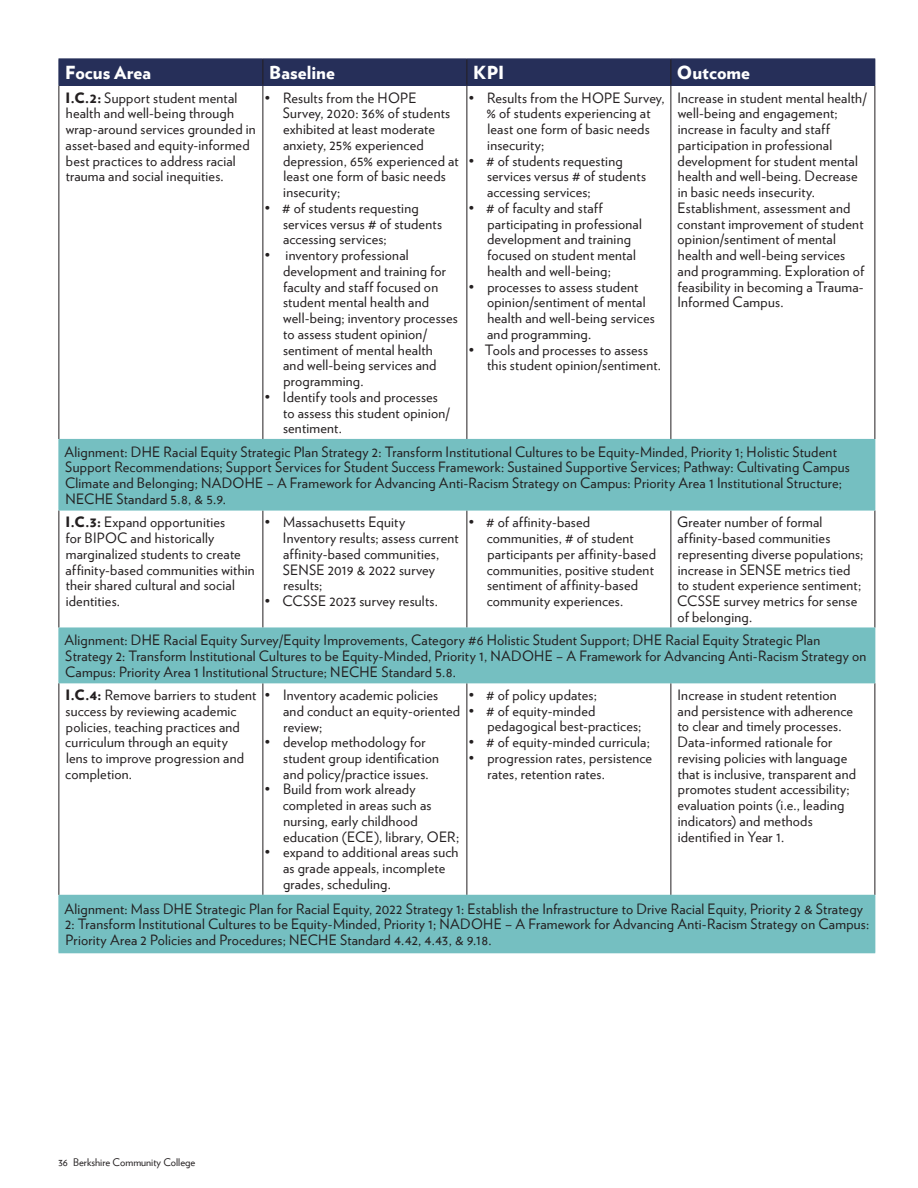
<style>
.page{position:relative;width:918px;height:1188px;background:#fff}
.page>*{position:absolute;margin:0;border:0;box-sizing:border-box;transform-origin:0 0}
.t1{font:900 18px "Verlag";letter-spacing:.005em;color:#fff}
.t2{font:14.25px/15.8px "Verlag";letter-spacing:.015em;color:#231f20}
.t3{font:10.5px "Verlag";color:#231f20}
.s1{font-weight:900}
</style>
<div class="page">
<div style="left:59px;top:439px;width:816px;height:71px;background:#75bfc1"></div>
<div style="left:59px;top:628px;width:816px;height:55px;background:#75bfc1"></div>
<div style="left:59px;top:895px;width:816px;height:58px;background:#75bfc1"></div>
<div style="left:59px;top:59px;width:204px;height:26px;background:#262f59"></div>
<div style="left:263px;top:59px;width:204px;height:26px;background:#262f59"></div>
<div style="left:467px;top:59px;width:204px;height:26px;background:#262f59"></div>
<div style="left:671px;top:59px;width:204px;height:26px;background:#262f59"></div>
<svg style="left:262px;top:59px;width:1px;height:26px"></svg>
<svg style="left:466px;top:59px;width:1px;height:26px"></svg>
<svg style="left:670px;top:59px;width:1px;height:26px"></svg>
<hr style="left:58px;top:58px;width:205px;height:1px;background:#262f59">
<svg style="left:58px;top:59px;width:1px;height:26px"></svg>
<hr style="left:263px;top:58px;width:204px;height:1px;background:#262f59">
<hr style="left:467px;top:58px;width:204px;height:1px;background:#262f59">
<hr style="left:671px;top:58px;width:204px;height:1px;background:#262f59">
<hr style="left:58px;top:85px;width:205px;height:1px;background:#262f59">
<hr style="left:263px;top:85px;width:204px;height:1px;background:#262f59">
<hr style="left:467px;top:85px;width:204px;height:1px;background:#262f59">
<hr style="left:671px;top:85px;width:204px;height:1px;background:#262f59">
<hr style="left:58px;top:86px;width:1px;height:353px;background:#231f20">
<hr style="left:262px;top:86px;width:1px;height:353px;background:#231f20">
<hr style="left:466px;top:86px;width:1px;height:353px;background:#231f20">
<hr style="left:670px;top:86px;width:1px;height:353px;background:#231f20">
<hr style="left:874px;top:86px;width:1px;height:353px;background:#231f20">
<hr style="left:58px;top:510px;width:1px;height:118px;background:#231f20">
<hr style="left:262px;top:510px;width:1px;height:118px;background:#231f20">
<hr style="left:466px;top:510px;width:1px;height:118px;background:#231f20">
<hr style="left:670px;top:510px;width:1px;height:118px;background:#231f20">
<hr style="left:874px;top:510px;width:1px;height:118px;background:#231f20">
<hr style="left:58px;top:683px;width:1px;height:212px;background:#231f20">
<hr style="left:262px;top:683px;width:1px;height:212px;background:#231f20">
<hr style="left:466px;top:683px;width:1px;height:212px;background:#231f20">
<hr style="left:670px;top:683px;width:1px;height:212px;background:#231f20">
<hr style="left:874px;top:683px;width:1px;height:212px;background:#231f20">
<hr style="left:58px;top:439px;width:205px;height:1px;background:#75bfc1">
<hr style="left:58px;top:440px;width:1px;height:70px;background:#75bfc1">
<hr style="left:58px;top:510px;width:205px;height:1px;background:#75bfc1">
<hr style="left:263px;top:510px;width:204px;height:1px;background:#75bfc1">
<hr style="left:467px;top:510px;width:204px;height:1px;background:#75bfc1">
<hr style="left:671px;top:510px;width:204px;height:1px;background:#75bfc1">
<hr style="left:58px;top:628px;width:1px;height:54px;background:#75bfc1">
<hr style="left:58px;top:682px;width:205px;height:1px;background:#75bfc1">
<hr style="left:58px;top:895px;width:205px;height:1px;background:#75bfc1">
<hr style="left:58px;top:896px;width:1px;height:56px;background:#75bfc1">
<hr style="left:58px;top:952px;width:205px;height:1px;background:#75bfc1">
<p class="t1" style="left:65px;top:58px;width:88px">Focus Area</p>
<p class="t1" style="left:269px;top:58px;width:67px">Baseline</p>
<p class="t1" style="left:473px;top:58px;width:33px">KPI</p>
<p class="t1" style="left:677px;top:58px;width:75px">Outcome</p>
<p class="t2" style="left:65px;top:89px;width:173px"><span class="s1">I.C.2:</span> Support student mental</p>
<p class="t2" style="left:265px;top:89px;width:153px">• Results from the HOPE</p>
<p class="t2" style="left:469px;top:89px;width:198px">• Results from the HOPE Survey,</p>
<p class="t2" style="left:677px;top:89px;width:191px">Increase in student mental health/</p>
<p class="t2" style="left:66px;top:105px;width:170px">health and well-being through</p>
<p class="t2" style="left:283px;top:105px;width:169px">Survey, 2020: 36% of students</p>
<p class="t2" style="left:486px;top:105px;width:166px">% of students experiencing at</p>
<p class="t2" style="left:678px;top:105px;width:161px">well-being and engagement;</p>
<p class="t2" style="left:66px;top:120px;width:192px">wrap-around services grounded in</p>
<p class="t2" style="left:283px;top:120px;width:153px">exhibited at least moderate</p>
<p class="t2" style="left:488px;top:120px;width:164px">least one form of basic needs</p>
<p class="t2" style="left:678px;top:120px;width:154px">increase in faculty and staff</p>
<p class="t2" style="left:66px;top:136px;width:186px">asset-based and equity-informed</p>
<p class="t2" style="left:283px;top:136px;width:142px">anxiety, 25% experienced</p>
<p class="t2" style="left:487px;top:136px;width:59px">insecurity;</p>
<p class="t2" style="left:678px;top:136px;width:156px">participation in professional</p>
<p class="t2" style="left:66px;top:152px;width:171px">best practices to address racial</p>
<p class="t2" style="left:283px;top:152px;width:177px">depression, 65% experienced at</p>
<p class="t2" style="left:469px;top:152px;width:156px">• # of students requesting</p>
<p class="t2" style="left:678px;top:152px;width:182px">development for student mental</p>
<p class="t2" style="left:66px;top:168px;width:160px">trauma and social inequities.</p>
<p class="t2" style="left:283px;top:168px;width:164px">least one form of basic needs insecurity;</p>
<p class="t2" style="left:283px;top:199px;width:160px;text-indent:-18px">• # of students requesting services versus # of students accessing services;</p>
<p class="t2" style="left:283px;top:246px;width:176px;text-indent:-18px">• inventory professional development and training for faculty and staff focused on student mental health and well-being; inventory processes to assess student opinion/ sentiment of mental health<br>and well-being services and programming.</p>
<p class="t2" style="left:283px;top:388px;width:168px;text-indent:-18px">• Identify tools and processes to assess this student opinion/ sentiment.</p>
<p class="t2" style="left:677px;top:168px;width:189px">health and well-being. Decrease in basic needs insecurity.<br>Establishment, assessment and constant improvement of student opinion/sentiment of mental health and well-being services and programming. Exploration of feasibility in becoming a Trauma-<br>Informed Campus.</p>
<p class="t2" style="left:487px;top:168px;width:160px">services versus # of students accessing services;</p>
<p class="t2" style="left:487px;top:199px;width:156px;text-indent:-18px">• # of faculty and staff participating in professional development and training focused on student mental health and well-being;</p>
<p class="t2" style="left:487px;top:278px;width:169px;text-indent:-18px">• processes to assess student opinion/sentiment of mental health and well-being services and programming.</p>
<p class="t2" style="left:487px;top:341px;width:175px;text-indent:-18px">• Tools and processes to assess this student opinion/sentiment.</p>
<p class="t2" style="left:64px;top:443px;width:787px">Alignment: DHE Racial Equity Strategic Plan Strategy 2: Transform Institutional Cultures to be Equity-Minded, Priority 1; Holistic Student Support Recommendations; Support Services for Student Success Framework: Sustained Supportive Services; Pathway: Cultivating Campus Climate and Belonging; NADOHE – A Framework for Advancing Anti-Racism Strategy on Campus: Priority Area 1 Institutional Structure; NECHE Standard 5.8, &amp; 5.9.</p>
<p class="t2" style="left:65px;top:514px;width:191px"><span class="s1">I.C.3:</span> Expand opportunities<br>for BIPOC and historically marginalized students to create affinity-based communities within their shared cultural and social identities.</p>
<p class="t2" style="left:283px;top:514px;width:178px;text-indent:-18px">• Massachusetts Equity<br>Inventory results; assess current affinity-based communities,<br>SENSE 2019 &amp; 2022 survey results;</p>
<p class="t2" style="left:487px;top:514px;width:171px;text-indent:-18px">• # of affinity-based communities, # of student participants per affinity-based communities, positive student sentiment of affinity-based community experiences.</p>
<p class="t2" style="left:677px;top:514px;width:188px">Greater number of formal affinity-based communities representing diverse populations; increase in SENSE metrics tied to student experience sentiment;<br>CCSSE survey metrics for sense of belonging.</p>
<p class="t2" style="left:64px;top:631px;width:803px">Alignment: DHE Racial Equity Survey/Equity Improvements, Category #6 Holistic Student Support; DHE Racial Equity Strategic Plan<br>Strategy 2: Transform Institutional Cultures to be Equity-Minded, Priority 1, NADOHE – A Framework for Advancing Anti-Racism Strategy on<br>Campus: Priority Area 1 Institutional Structure; NECHE Standard 5.8.</p>
<p class="t2" style="left:65px;top:686px;width:193px"><span class="s1">I.C.4:</span> Remove barriers to student success by reviewing academic policies, teaching practices and curriculum through an equity<br>lens to improve progression and completion.</p>
<p class="t2" style="left:283px;top:686px;width:178px;text-indent:-18px">• Inventory academic policies and conduct an equity-oriented review;</p>
<p class="t2" style="left:265px;top:592px;width:175px">• CCSSE 2023 survey results.</p>
<p class="t2" style="left:469px;top:686px;width:130px">• # of policy updates;</p>
<p class="t2" style="left:487px;top:702px;width:155px;text-indent:-19px">• # of equity-minded pedagogical best-practices;</p>
<p class="t2" style="left:469px;top:733px;width:183px">• # of equity-minded curricula;</p>
<p class="t2" style="left:487px;top:749px;width:166px;text-indent:-19px">• progression rates, persistence rates, retention rates.</p>
<p class="t2" style="left:677px;top:686px;width:180px">Increase in student retention and persistence with adherence to clear and timely processes.<br>Data-informed rationale for revising policies with language that is inclusive, transparent and promotes student accessibility; evaluation points (i.e., leading indicators) and methods identified in Year 1.</p>
<p class="t2" style="left:283px;top:734px;width:157px;text-indent:-18px">• develop methodology for student group identification and policy/practice issues.</p>
<p class="t2" style="left:283px;top:781px;width:178px;text-indent:-18px">• Build from work already completed in areas such as nursing, early childhood education (ECE), library, OER;</p>
<p class="t2" style="left:283px;top:844px;width:177px;text-indent:-18px">• expand to additional areas such as grade appeals, incomplete grades, scheduling.</p>
<p class="t2" style="left:64px;top:900px;width:806px">Alignment: Mass DHE Strategic Plan for Racial Equity, 2022 Strategy 1: Establish the Infrastructure to Drive Racial Equity, Priority 2 &amp; Strategy<br>2: Transform Institutional Cultures to be Equity-Minded, Priority 1; NADOHE – A Framework for Advancing Anti-Racism Strategy on Campus:<br>Priority Area 2 Policies and Procedures; NECHE Standard 4.42, 4.43, &amp; 9.18.</p>
<p class="t3" style="left:58px;top:1155px;width:138px">36 Berkshire Community College</p>
</div>
